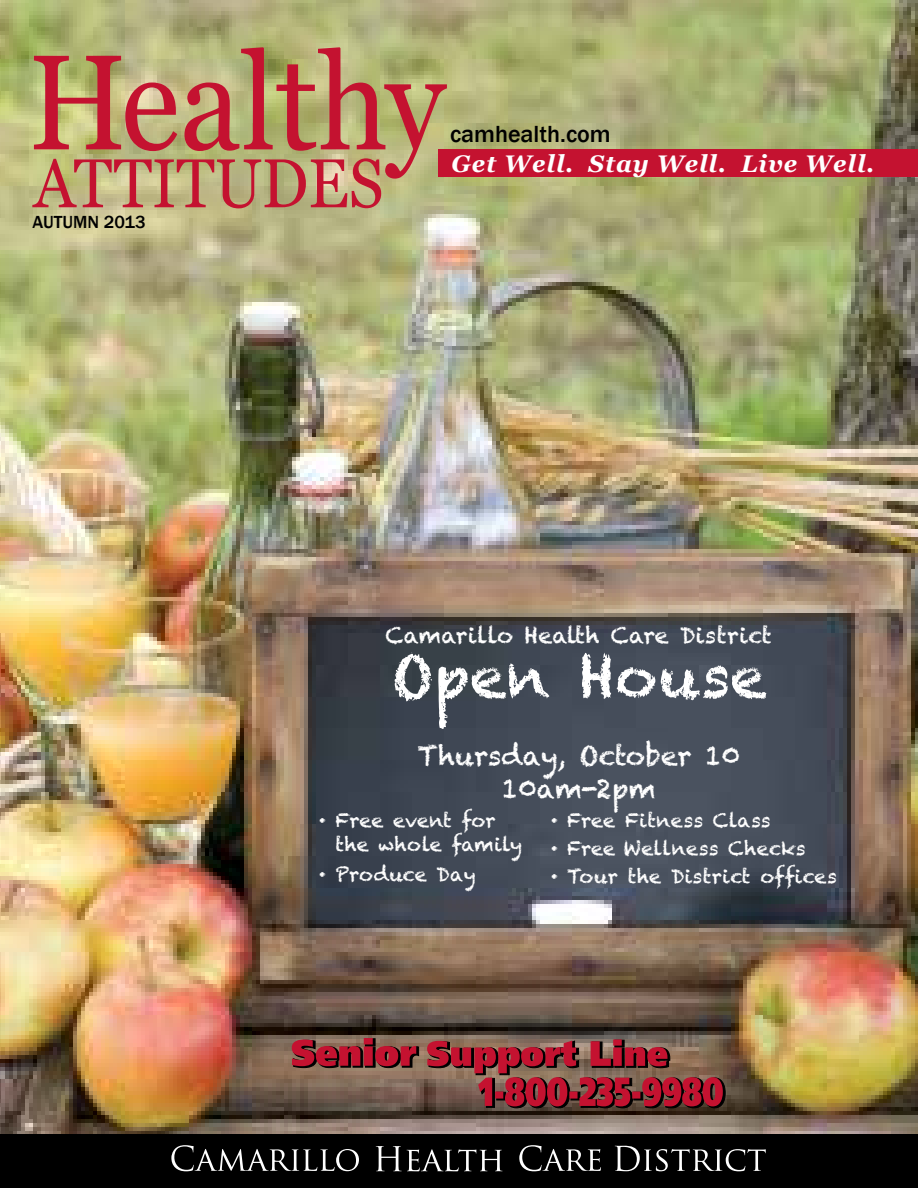
<style>
.page{position:relative;width:918px;height:1188px;background:#fff}
.page>*{position:absolute;margin:0;border:0;box-sizing:border-box;transform-origin:0 0}
.t1{font:135px "Georgia";color:#c41230;scale:.9 1}
.t2{font:69px "Georgia";color:#c41230;scale:.9 1}
.t3{font:58.5px "Chalkduster";letter-spacing:.01em;color:#fff}
.t4{font:27px/32.4px "Chalkduster";color:#fff;text-align:center}
.t5{font:italic 700 24px "Georgia";letter-spacing:.04em;color:#fff}
.t6{font:500 24px "Franklin Gothic";color:#000}
.t7{font:22.5px "Chalkduster";color:#fff}
.t8{font:19.5px/27.8px "Chalkduster";color:#fff}
.t9{font:500 18px "Franklin Gothic";color:#000}
</style>
<div class="page">
<img style="left:0;top:0;width:918px;height:1134px">
<div style="left:439px;top:149px;width:479px;height:28px;background:#c41230"></div>
<div style="left:0;top:1134px;width:918px;height:54px;background:#000"></div>
<svg style="left:171px;top:1145px;width:595px;height:27px"></svg>
<svg style="left:427px;top:1039px;width:299px;height:70px;background:#883b3d"></svg>
<svg style="left:292px;top:1038px;width:128px;height:30px;background:#8f2e36"></svg>
<h1 class="t1" style="left:28px;top:4px;width:465px">Healthy</h1>
<p class="t6" style="left:450px;top:119px;width:162px">camhealth.com</p>
<p class="t5" style="left:452px;top:146px;width:424px">Get Well. Stay Well. Live Well.</p>
<h2 class="t2" style="left:34px;top:133px;width:390px">ATTITUDES</h2>
<p class="t9" style="left:33px;top:211px;width:115px">AUTUMN 2013</p>
<p class="t7" style="left:386px;top:622px;width:388px">Camarillo Health Care District</p>
<h3 class="t3" style="left:391px;top:642px;width:377px">Open House</h3>
<h3 class="t4" style="left:418px;top:740px;width:324px">Thursday, October 10<br>10am-2pm</h3>
<p class="t8" style="left:551px;top:807px;width:288px">· Free Fitness Class<br>· Free Wellness Checks<br>· Tour the District offices</p>
<p class="t8" style="left:335px;top:809px;width:188px;line-height:23.4px;text-indent:-16px">· Free event for the whole family</p>
<p class="t8" style="left:319px;top:860px;width:158px">· Produce Day</p>
</div>
